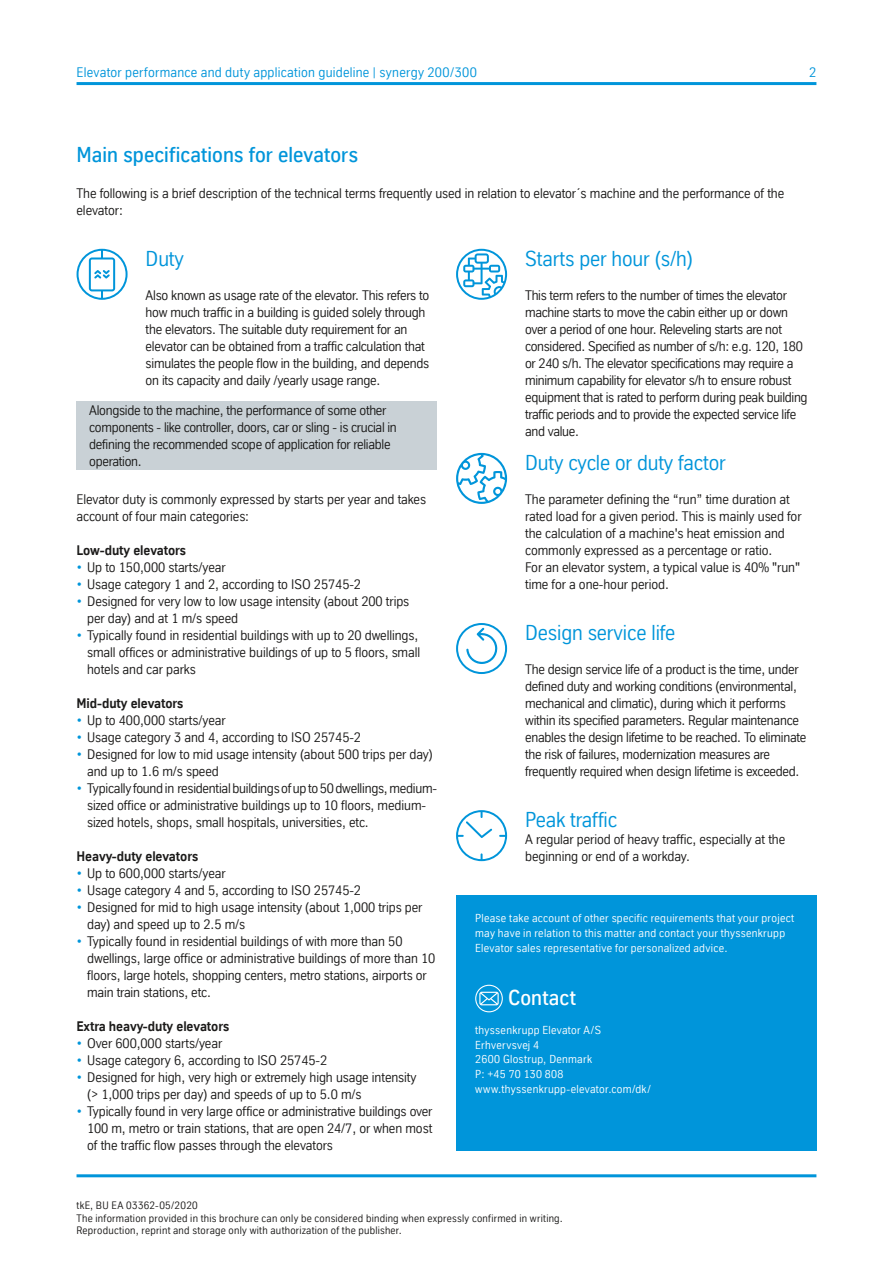
<style>
.page{position:relative;width:893px;height:1263px;background:#fff}
.page>*{position:absolute;margin:0;border:0;box-sizing:border-box;transform-origin:0 0}
.Copy_9pt_Regular{font:21px "TK Type";letter-spacing:-.005em;color:#0095da}
.Subline_14pt{font:500 21px "TK Type";letter-spacing:.005em;color:#0095da}
.t1{font:500 21px "TK Type";letter-spacing:.01em;color:#fff}
.Copy_9pt_Regular-2{font:13.5px/17px "TK Type";letter-spacing:-.01em;color:#1b1a19}
.Copy_9pt_Regular-3{font:700 13.5px "TK Type";letter-spacing:-.005em;color:#1b1a19}
.t2{font:13.5px "TK Type";letter-spacing:.02em;color:#0095da}
.Infobox_7_5pt_Regula{font:11.25px/14.7px "TK Type";letter-spacing:.025em;color:#fff}
.TK_Type_regular_7_5{font:11.25px "TK Type";letter-spacing:.025em;color:#fff}
.Footer_7pt_Regular{font:10.5px "TK Type";letter-spacing:.025em;color:#1b1a19}
.s1{color:#0095da}
</style>
<div class="page">
<hr style="left:77px;top:1174px;width:739px;height:3px;background:#0095da">
<hr style="left:77px;top:82px;width:739px;height:3px;background:#0095da">
<svg style="left:77px;top:249px;width:51px;height:51px"></svg>
<svg style="left:456px;top:623px;width:51px;height:51px"></svg>
<svg style="left:456px;top:810px;width:51px;height:51px"></svg>
<svg style="left:456px;top:249px;width:51px;height:51px"></svg>
<svg style="left:456px;top:453px;width:51px;height:51px"></svg>
<div style="left:77px;top:402px;width:360px;height:68px;background:#c9d1d6"></div>
<div style="left:456px;top:895px;width:360px;height:255px;background:#0095da"></div>
<svg style="left:475px;top:985px;width:28px;height:27px"></svg>
<p class="t2" style="left:77px;top:64px;width:402px">Elevator performance and duty application guideline | synergy 200/300</p>
<p class="t2" style="left:809px;top:64px;width:9px">2</p>
<p class="Subline_14pt" style="left:77px;top:143px;width:283px">Main specifications for elevators</p>
<p class="Copy_9pt_Regular-2" style="left:77px;top:185px;width:709px">The following is a brief description of the technical terms frequently used in relation to elevator´s machine and the performance of the elevator:</p>
<p class="Copy_9pt_Regular" style="left:146px;top:247px;width:40px">Duty</p>
<p class="Copy_9pt_Regular-2" style="left:146px;top:287px;width:285px">Also known as usage rate of the elevator. This refers to how much traffic in a building is guided solely through the elevators. The suitable duty requirement for an elevator can be obtained from a traffic calculation that simulates the people flow in the building, and depends on its capacity and daily /yearly usage range.</p>
<p class="Copy_9pt_Regular" style="left:525px;top:247px;width:169px">Starts per hour (s/h)</p>
<p class="Copy_9pt_Regular-2" style="left:525px;top:287px;width:284px">This term refers to the number of times the elevator machine starts to move the cabin either up or down over a period of one hour. Releveling starts are not considered. Specified as number of s/h: e.g. 120, 180 or 240 s/h. The elevator specifications may require a minimum capability for elevator s/h to ensure robust equipment that is rated to perform during peak building traffic periods and to provide the expected service life and value.</p>
<p class="Copy_9pt_Regular" style="left:525px;top:451px;width:202px">Duty cycle or duty factor</p>
<p class="Copy_9pt_Regular-2" style="left:525px;top:491px;width:278px">The parameter defining the “run” time duration at rated load for a given period. This is mainly used for the calculation of a machine's heat emission and commonly expressed as a percentage or ratio.<br>For an elevator system, a typical value is 40% "run" time for a one-hour period.</p>
<p class="Copy_9pt_Regular" style="left:525px;top:621px;width:152px">Design service life</p>
<p class="Copy_9pt_Regular-2" style="left:525px;top:661px;width:283px">The design service life of a product is the time, under defined duty and working conditions (environmental, mechanical and climatic), during which it performs within its specified parameters. Regular maintenance enables the design lifetime to be reached. To eliminate the risk of failures, modernization measures are frequently required when design lifetime is exceeded.</p>
<p class="Copy_9pt_Regular" style="left:525px;top:808px;width:93px">Peak traffic</p>
<p class="Copy_9pt_Regular-2" style="left:525px;top:831px;width:262px">A regular period of heavy traffic, especially at the beginning or end of a workday.</p>
<p class="Copy_9pt_Regular-2" style="left:89px;top:402px;width:309px">Alongside to the machine, the performance of some other components - like controller, doors, car or sling - is crucial in defining the recommended scope of application for reliable operation.</p>
<p class="Copy_9pt_Regular-2" style="left:77px;top:491px;width:351px">Elevator duty is commonly expressed by starts per year and takes account of four main categories:</p>
<p class="Copy_9pt_Regular-3" style="left:77px;top:543px;width:111px">Low-duty elevators</p>
<p class="Copy_9pt_Regular-2" style="left:77px;top:559px;width:151px"><span class="s1">•</span> Up to 150,000 starts/year</p>
<p class="Copy_9pt_Regular-2" style="left:77px;top:576px;width:286px"><span class="s1">•</span> Usage category 1 and 2, according to ISO 25745-2</p>
<p class="Copy_9pt_Regular-2" style="left:87px;top:593px;width:324px;text-indent:-11px"><span class="s1">•</span> Designed for very low to low usage intensity (about 200 trips per day) and at 1 m/s speed</p>
<p class="Copy_9pt_Regular-2" style="left:87px;top:627px;width:335px;text-indent:-11px"><span class="s1">•</span> Typically found in residential buildings with up to 20 dwellings, small offices or administrative buildings of up to 5 floors, small hotels and car parks</p>
<p class="Copy_9pt_Regular-3" style="left:77px;top:696px;width:108px">Mid-duty elevators</p>
<p class="Copy_9pt_Regular-2" style="left:77px;top:712px;width:151px"><span class="s1">•</span> Up to 400,000 starts/year</p>
<p class="Copy_9pt_Regular-2" style="left:77px;top:729px;width:286px"><span class="s1">•</span> Usage category 3 and 4, according to ISO 25745-2</p>
<p class="Copy_9pt_Regular-2" style="left:87px;top:746px;width:347px;text-indent:-11px"><span class="s1">•</span> Designed for low to mid usage intensity (about 500 trips per day) and up to 1.6 m/s speed</p>
<p class="Copy_9pt_Regular-2" style="left:87px;top:780px;width:351px;text-indent:-11px"><span class="s1">•</span> Typically found in residential buildings of up to 50 dwellings, medium&shy;sized office or administrative buildings up to 10 floors, medium&shy;sized hotels, shops, small hospitals, universities, etc.</p>
<p class="Copy_9pt_Regular-3" style="left:77px;top:849px;width:123px">Heavy-duty elevators</p>
<p class="Copy_9pt_Regular-2" style="left:77px;top:865px;width:151px"><span class="s1">•</span> Up to 600,000 starts/year</p>
<p class="Copy_9pt_Regular-2" style="left:77px;top:882px;width:286px"><span class="s1">•</span> Usage category 4 and 5, according to ISO 25745-2</p>
<p class="Copy_9pt_Regular-2" style="left:87px;top:899px;width:337px;text-indent:-11px"><span class="s1">•</span> Designed for mid to high usage intensity (about 1,000 trips per day) and speed up to 2.5 m/s</p>
<p class="Copy_9pt_Regular-2" style="left:87px;top:933px;width:350px;text-indent:-11px"><span class="s1">•</span> Typically found in residential buildings of with more than 50 dwellings, large office or administrative buildings of more than 10 floors, large hotels, shopping centers, metro stations, airports or main train stations, etc.</p>
<p class="Copy_9pt_Regular-3" style="left:77px;top:1019px;width:154px">Extra heavy-duty elevators</p>
<p class="Copy_9pt_Regular-2" style="left:77px;top:1035px;width:147px"><span class="s1">•</span> Over 600,000 starts/year</p>
<p class="Copy_9pt_Regular-2" style="left:77px;top:1052px;width:252px"><span class="s1">•</span> Usage category 6, according to ISO 25745-2</p>
<p class="Copy_9pt_Regular-2" style="left:87px;top:1069px;width:331px;text-indent:-11px"><span class="s1">•</span> Designed for high, very high or extremely high usage intensity (&gt; 1,000 trips per day) and speeds of up to 5.0 m/s</p>
<p class="Copy_9pt_Regular-2" style="left:87px;top:1103px;width:347px;text-align:justify;text-indent:-11px"><span class="s1">•</span> Typically found in very large office or administrative buildings over 100 m, metro or train stations, that are open 24/7, or when most of the traffic flow passes through the elevators</p>
<p class="Infobox_7_5pt_Regula" style="left:475px;top:911px;width:321px">Please take account of other specific requirements that your project may have in relation to this matter and contact your thyssenkrupp<br>Elevator sales representative for personalized advice.</p>
<p class="t1" style="left:508px;top:986px;width:69px">Contact</p>
<p class="TK_Type_regular_7_5" style="left:475px;top:1024px;width:127px">thyssenkrupp Elevator A/S</p>
<p class="TK_Type_regular_7_5" style="left:475px;top:1038px;width:65px">Erhvervsvej 4</p>
<p class="TK_Type_regular_7_5" style="left:475px;top:1053px;width:118px">2600 Glostrup, Denmark</p>
<p class="TK_Type_regular_7_5" style="left:475px;top:1068px;width:90px">P: +45 70 130 808</p>
<p class="TK_Type_regular_7_5" style="left:475px;top:1082px;width:177px">www.thyssenkrupp-elevator.com/dk/</p>
<p class="Footer_7pt_Regular" style="left:77px;top:1199px;width:123px">tkE, BU EA 03362-05/2020</p>
<p class="Footer_7pt_Regular" style="left:77px;top:1212px;width:488px">The information provided in this brochure can only be considered binding when expressly confirmed in writing.</p>
<p class="Footer_7pt_Regular" style="left:77px;top:1225px;width:327px">Reproduction, reprint and storage only with authorization of the publisher.</p>
</div>
